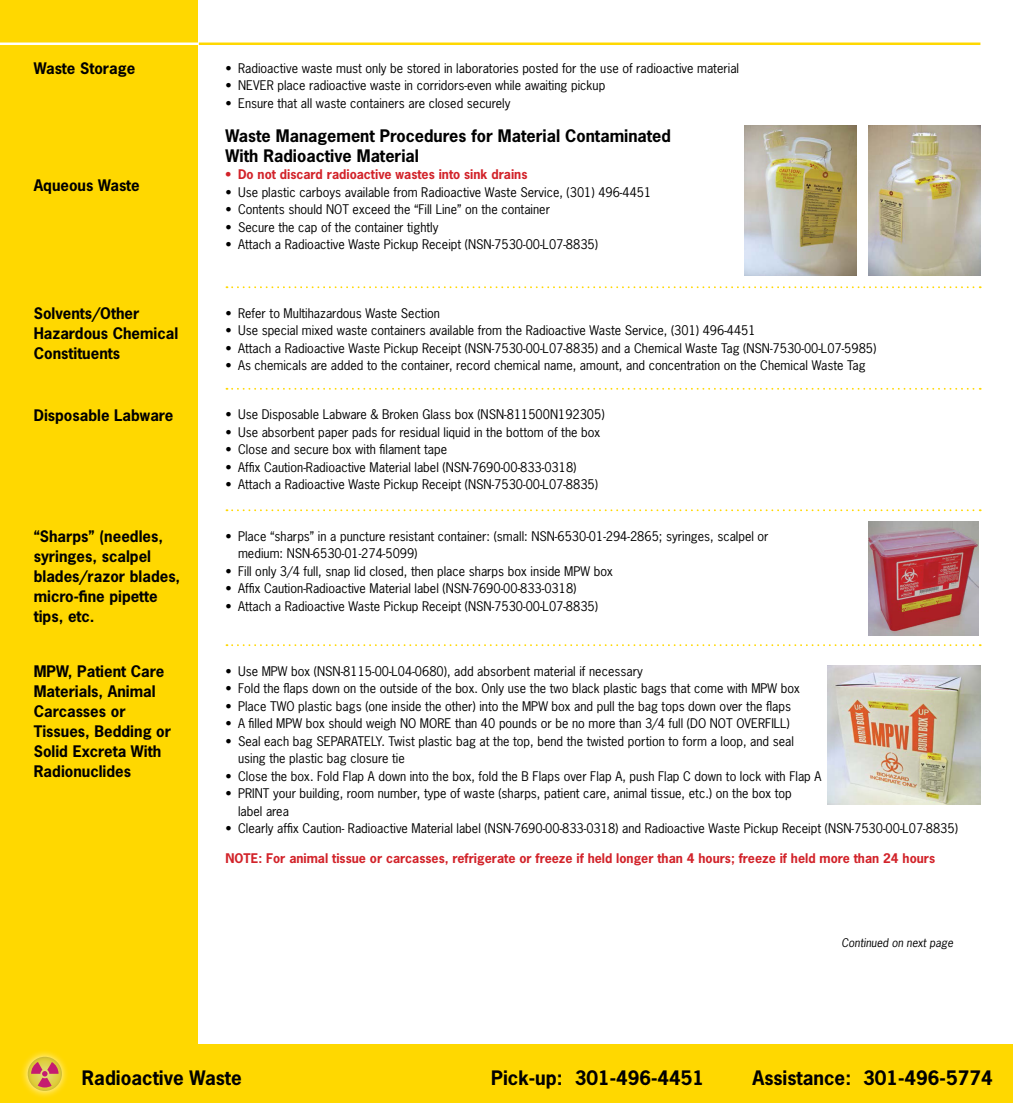
<style>
.page{position:relative;width:1013px;height:1103px;background:#fff}
.page>*{position:absolute;margin:0;border:0;box-sizing:border-box;transform-origin:0 0}
.Body_Text_1{font:700 18.75px "News Gothic Std";color:#000}
.t1{font:700 16.25px/19.5px "News Gothic Std";color:#000}
.t2{font:700 15px/20px "News Gothic Std";color:#000}
.t3{font:12.5px/17.5px "News Gothic Std";color:#000}
.Body_Text_1-2{font:700 12.5px "News Gothic Std";color:#d2232a}
.Body_Text_1-3{font:italic 11.25px "News Gothic Std";color:#000}
</style>
<div class="page">
<div style="left:0;top:0;width:197px;height:1102px;background:#ffd800"></div>
<img style="left:744px;top:126px;width:112px;height:149px">
<img style="left:868px;top:126px;width:112px;height:149px">
<img style="left:868px;top:522px;width:110px;height:113px">
<hr style="left:0;top:42px;width:199px;height:3px;background:#fff">
<hr style="left:199px;top:42px;width:781px;height:3px;background:#ffd800">
<svg style="left:226px;top:286px;width:754px;height:2px"></svg>
<svg style="left:226px;top:388px;width:754px;height:2px"></svg>
<svg style="left:226px;top:509px;width:754px;height:2px"></svg>
<svg style="left:226px;top:644px;width:754px;height:2px"></svg>
<div style="left:0;top:1044px;width:1012px;height:58px;background:#ffd800"></div>
<img style="left:827px;top:665px;width:153px;height:139px">
<div style="left:20px;top:1048px;width:50px;height:50px;background:#fff;opacity:.75"></div>
<img style="left:28px;top:1056px;width:34px;height:34px;border-radius:17px">
<svg style="left:31px;top:1061px;width:28px;height:26px"></svg>
<h2 class="t2" style="left:34px;top:58px;width:103px">Waste Storage</h2>
<p class="t3" style="left:225px;top:59px;width:515px">• Radioactive waste must only be stored in laboratories posted for the use of radioactive material</p>
<p class="t3" style="left:225px;top:77px;width:381px">• NEVER place radioactive waste in corridors-even while awaiting pickup</p>
<p class="t3" style="left:225px;top:94px;width:286px">• Ensure that all waste containers are closed securely</p>
<h3 class="t1" style="left:225px;top:126px;width:447px">Waste Management Procedures for Material Contaminated<br>With Radioactive Material</h3>
<h2 class="t2" style="left:34px;top:175px;width:108px">Aqueous Waste</h2>
<p class="Body_Text_1-2" style="left:225px;top:166px;width:303px">• Do not discard radioactive wastes into sink drains</p>
<p class="t3" style="left:225px;top:183px;width:427px">• Use plastic carboys available from Radioactive Waste Service, (301) 496-4451</p>
<p class="t3" style="left:225px;top:201px;width:326px">• Contents should NOT exceed the “Fill Line” on the container</p>
<p class="t3" style="left:225px;top:218px;width:214px">• Secure the cap of the container tightly</p>
<p class="t3" style="left:225px;top:236px;width:374px">• Attach a Radioactive Waste Pickup Receipt (NSN-7530-00-L07-8835)</p>
<h2 class="t2" style="left:34px;top:303px;width:146px">Solvents/Other<br>Hazardous Chemical<br>Constituents</h2>
<p class="t3" style="left:225px;top:304px;width:216px">• Refer to Multihazardous Waste Section</p>
<p class="t3" style="left:225px;top:322px;width:531px">• Use special mixed waste containers available from the Radioactive Waste Service, (301) 496-4451</p>
<p class="t3" style="left:225px;top:339px;width:652px">• Attach a Radioactive Waste Pickup Receipt (NSN-7530-00-L07-8835) and a Chemical Waste Tag (NSN-7530-00-L07-5985)</p>
<p class="t3" style="left:225px;top:357px;width:641px">• As chemicals are added to the container, record chemical name, amount, and concentration on the Chemical Waste Tag</p>
<h2 class="t2" style="left:34px;top:405px;width:141px">Disposable Labware</h2>
<p class="t3" style="left:225px;top:406px;width:380px">• Use Disposable Labware &amp; Broken Glass box (NSN-811500N192305)</p>
<p class="t3" style="left:225px;top:423px;width:376px">• Use absorbent paper pads for residual liquid in the bottom of the box</p>
<p class="t3" style="left:225px;top:441px;width:223px">• Close and secure box with filament tape</p>
<p class="t3" style="left:225px;top:458px;width:352px">• Affix Caution-Radioactive Material label (NSN-7690-00-833-0318)</p>
<p class="t3" style="left:225px;top:476px;width:374px">• Attach a Radioactive Waste Pickup Receipt (NSN-7530-00-L07-8835)</p>
<h2 class="t2" style="left:34px;top:526px;width:148px">“Sharps” (needles, syringes, scalpel blades/razor blades, micro-fine pipette tips, etc.</h2>
<p class="t3" style="left:238px;top:527px;width:532px;text-indent:-12px">• Place “sharps” in a puncture resistant container: (small: NSN-6530-01-294-2865; syringes, scalpel or medium: NSN-6530-01-274-5099)</p>
<p class="t3" style="left:225px;top:562px;width:389px">• Fill only 3/4 full, snap lid closed, then place sharps box inside MPW box</p>
<p class="t3" style="left:225px;top:580px;width:352px">• Affix Caution-Radioactive Material label (NSN-7690-00-833-0318)</p>
<p class="t3" style="left:225px;top:597px;width:374px">• Attach a Radioactive Waste Pickup Receipt (NSN-7530-00-L07-8835)</p>
<h2 class="t2" style="left:34px;top:661px;width:139px">MPW, Patient Care<br>Materials, Animal<br>Carcasses or<br>Tissues, Bedding or<br>Solid Excreta With<br>Radionuclides</h2>
<p class="t3" style="left:225px;top:662px;width:418px">• Use MPW box (NSN-8115-00-L04-0680), add absorbent material if necessary</p>
<p class="t3" style="left:225px;top:679px;width:576px">• Fold the flaps down on the outside of the box. Only use the two black plastic bags that come with MPW box</p>
<p class="t3" style="left:225px;top:697px;width:567px">• Place TWO plastic bags (one inside the other) into the MPW box and pull the bag tops down over the flaps</p>
<p class="t3" style="left:225px;top:714px;width:566px">• A filled MPW box should weigh NO MORE than 40 pounds or be no more than 3/4 full (DO NOT OVERFILL)</p>
<p class="t3" style="left:238px;top:732px;width:557px;text-indent:-12px">• Seal each bag SEPARATELY. Twist plastic bag at the top, bend the twisted portion to form a loop, and seal using the plastic bag closure tie</p>
<p class="t3" style="left:225px;top:767px;width:597px">• Close the box. Fold Flap A down into the box, fold the B Flaps over Flap A, push Flap C down to lock with Flap A</p>
<p class="t3" style="left:238px;top:784px;width:555px;text-indent:-12px">• PRINT your building, room number, type of waste (sharps, patient care, animal tissue, etc.) on the box top label area</p>
<p class="t3" style="left:225px;top:819px;width:734px">• Clearly affix Caution- Radioactive Material label (NSN-7690-00-833-0318) and Radioactive Waste Pickup Receipt (NSN-7530-00-L07-8835)</p>
<p class="Body_Text_1-2" style="left:225px;top:850px;width:711px">NOTE: For animal tissue or carcasses, refrigerate or freeze if held longer than 4 hours; freeze if held more than 24 hours</p>
<p class="Body_Text_1-3" style="left:841px;top:935px;width:113px">Continued on next page</p>
<p class="Body_Text_1" style="left:82px;top:1065px;width:161px">Radioactive Waste</p>
<p class="Body_Text_1" style="left:491px;top:1065px;width:214px">Pick-up: 301-496-4451</p>
<p class="Body_Text_1" style="left:752px;top:1065px;width:242px">Assistance: 301-496-5774</p>
</div>
